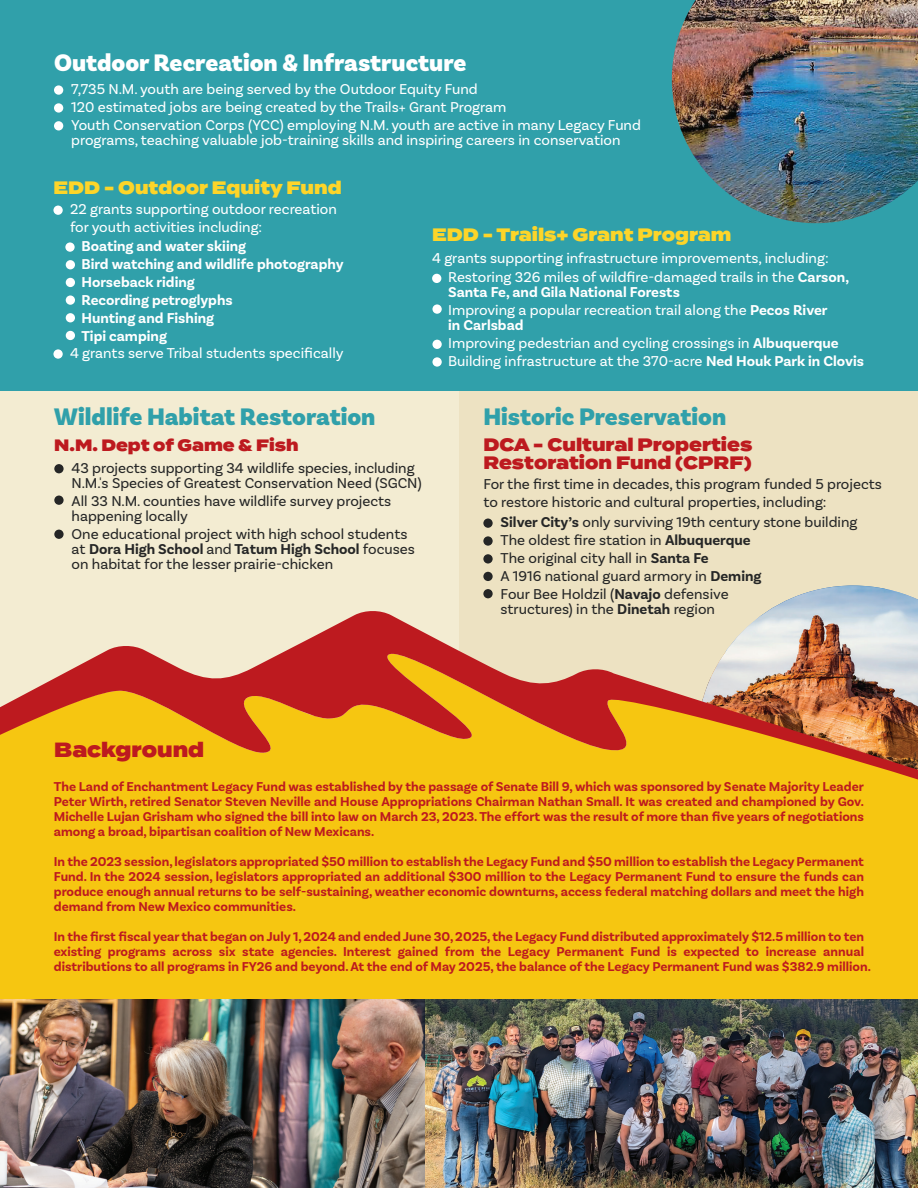
<style>
.page{position:relative;width:918px;height:1188px;background:#f3ecd2}
.page>*{position:absolute;margin:0;border:0;box-sizing:border-box;transform-origin:0 0}
.t1{font:900 25.05px "Basic Sans";color:#30a0aa}
.t2{font:900 25.05px "Basic Sans";color:#fff}
.t3{font:900 20.55px "Termina";color:#bd1a1f;scale:.92 1}
.t4{font:900 18px "Termina";color:#fdd529;scale:.92 1}
.t5{font:900 18px/17.9px "Termina";color:#bd1a1f;scale:.92 1}
.t6{font:900 16.5px "Termina";color:#bd1a1f;scale:.92 1}
.t7{font:15px/18px "Basic Sans";color:#fff}
.t8{font:15px/18px "Basic Sans";color:#252626}
.t9{font:700 15px/18px "Basic Sans";color:#fff}
.t10{font:700 13.5px/15px "Basic Sans";color:#bd1a1f;text-align:justify}
.s1{font-weight:700}
.s2{font-weight:400}
</style>
<div class="page">
<div style="left:459px;top:385px;width:459px;height:415px;background:#ede2c2"></div>
<img style="left:769px;top:586px;width:149px;height:24px">
<div style="left:0;top:810px;width:918px;height:189px;background:#f6c611"></div>
<svg style="left:0;top:610px;width:918px;height:200px"></svg>
<div style="left:0;top:0;width:918px;height:391px;background:#30a0aa"></div>
<div style="left:54px;top:85px;width:9px;height:10px;background:#fff;border-radius:50%"></div>
<div style="left:53px;top:206px;width:10px;height:9px;background:#fff;border-radius:50%"></div>
<svg style="left:53px;top:349px;width:10px;height:10px"></svg>
<div style="left:54px;top:103px;width:9px;height:10px;background:#fff;border-radius:50%"></div>
<svg style="left:65px;top:242px;width:10px;height:10px"></svg>
<div style="left:66px;top:260px;width:9px;height:9px;background:#fff;border-radius:50%"></div>
<div style="left:66px;top:278px;width:9px;height:9px;background:#fff;border-radius:50%"></div>
<div style="left:66px;top:295px;width:9px;height:10px;background:#fff;border-radius:50%"></div>
<div style="left:66px;top:313px;width:9px;height:9px;background:#fff;border-radius:50%"></div>
<div style="left:66px;top:331px;width:9px;height:9px;background:#fff;border-radius:50%"></div>
<div style="left:432px;top:274px;width:9px;height:9px;background:#fff;border-radius:50%"></div>
<svg style="left:432px;top:304px;width:10px;height:10px"></svg>
<div style="left:432px;top:340px;width:10px;height:9px;background:#fff;border-radius:50%"></div>
<svg style="left:432px;top:357px;width:10px;height:10px"></svg>
<div style="left:54px;top:121px;width:9px;height:9px;background:#fff;border-radius:50%"></div>
<img style="left:0;top:999px;width:918px;height:189px">
<div style="left:54px;top:464px;width:10px;height:9px;background:#252626;border-radius:50%"></div>
<div style="left:54px;top:496px;width:10px;height:9px;background:#252626;border-radius:50%"></div>
<div style="left:54px;top:530px;width:10px;height:9px;background:#252626;border-radius:50%"></div>
<div style="left:483px;top:519px;width:10px;height:9px;background:#252626;border-radius:50%"></div>
<svg style="left:483px;top:536px;width:10px;height:10px"></svg>
<svg style="left:483px;top:554px;width:10px;height:10px"></svg>
<div style="left:483px;top:572px;width:10px;height:9px;background:#252626;border-radius:50%"></div>
<div style="left:483px;top:589px;width:10px;height:9px;background:#252626;border-radius:50%"></div>
<img style="left:672px;top:0;width:246px;height:223px">
<h1 class="t2" style="left:54px;top:47px;width:414px">Outdoor Recreation &amp; Infrastructure</h1>
<p class="t7" style="left:71px;top:80px;width:571px">7,735 N.M. youth are being served by the Outdoor Equity Fund<br>120 estimated jobs are being created by the Trails+ Grant Program<br>Youth Conservation Corps (YCC) employing N.M. youth are active in many Legacy Fund</p>
<p class="t7" style="left:71px;top:131px;width:551px">programs, teaching valuable job-training skills and inspiring careers in conservation</p>
<h3 class="t4" style="left:53px;top:175px;width:315px">EDD - Outdoor Equity Fund</h3>
<p class="t7" style="left:70px;top:200px;width:268px">22 grants supporting outdoor recreation for youth activities including:</p>
<p class="t9" style="left:81px;top:237px;width:264px">Boating and water skiing<br>Bird watching and wildlife photography<br>Horseback riding<br>Recording petroglyphs<br>Hunting and Fishing<br>Tipi camping</p>
<p class="t7" style="left:70px;top:344px;width:275px">4 grants serve Tribal students specifically</p>
<h3 class="t4" style="left:432px;top:221px;width:327px">EDD - Trails+ Grant Program</h3>
<p class="t7" style="left:448px;top:248px;width:402px;line-height:19px;text-indent:-16px">4 grants supporting infrastructure improvements, including:<br>Restoring 326 miles of wildfire-damaged trails in the <span class="s1">Carson,</span></p>
<p class="t9" style="left:448px;top:283px;width:381px">Santa Fe, and Gila National Forests<br><span class="s2">Improving a popular recreation trail along the</span> Pecos River</p>
<p class="t7" style="left:448px;top:316px;width:417px"><span class="s1">in Carlsbad<br></span>Improving pedestrian and cycling crossings in <span class="s1">Albuquerque<br></span>Building infrastructure at the 370-acre <span class="s1">Ned Houk Park in Clovis</span></p>
<h1 class="t1" style="left:54px;top:402px;width:323px">Wildlife Habitat Restoration</h1>
<p class="t6" style="left:54px;top:433px;width:267px">N.M. Dept of Game &amp; Fish</p>
<p class="t8" style="left:72px;top:460px;width:352px;line-height:15px">43 projects supporting 34 wildlife species, including<br>N.M.'s Species of Greatest Conservation Need (SGCN)</p>
<p class="t8" style="left:72px;top:493px;width:321px;line-height:15px">All 33 N.M. counties have wildlife survey projects happening locally</p>
<p class="t8" style="left:72px;top:526px;width:345px;line-height:15px">One educational project with high school students at <span class="s1">Dora High School</span> and <span class="s1">Tatum High School</span> focuses on habitat for the lesser prairie-chicken</p>
<p class="t8" style="left:501px;top:513px;width:358px"><span class="s1">Silver City’s</span> only surviving 19th century stone building The oldest fire station in <span class="s1">Albuquerque<br></span>The original city hall in <span class="s1">Santa Fe<br></span>A 1916 national guard armory in <span class="s1">Deming<br></span>Four Bee Holdzil (<span class="s1">Navajo</span> defensive</p>
<p class="t8" style="left:501px;top:600px;width:216px">structures) in the <span class="s1">Dinetah</span> region</p>
<h1 class="t1" style="left:483px;top:402px;width:244px">Historic Preservation</h1>
<h3 class="t5" style="left:483px;top:436px;width:294px">DCA - Cultural Properties<br>Restoration Fund (CPRF)</h3>
<p class="t8" style="left:483px;top:475px;width:400px">For the first time in decades, this program funded 5 projects to restore historic and cultural properties, including:</p>
<h2 class="t3" style="left:54px;top:735px;width:164px">Background</h2>
<p class="t10" style="left:54px;top:779px;width:812px">The Land of Enchantment Legacy Fund was established by the passage of Senate Bill 9, which was sponsored by Senate Majority Leader Peter Wirth, retired Senator Steven Neville and House Appropriations Chairman Nathan Small. It was created and championed by Gov.<br>Michelle Lujan Grisham who signed the bill into law on March 23, 2023. The effort was the result of more than five years of negotiations among a broad, bipartisan coalition of New Mexicans.</p>
<p class="t10" style="left:54px;top:854px;width:812px">In the 2023 session, legislators appropriated $50 million to establish the Legacy Fund and $50 million to establish the Legacy Permanent Fund. In the 2024 session, legislators appropriated an additional $300 million to the Legacy Permanent Fund to ensure the funds can produce enough annual returns to be self-sustaining, weather economic downturns, access federal matching dollars and meet the high demand from New Mexico communities.</p>
<p class="t10" style="left:54px;top:929px;width:819px;text-align:left">In the first fiscal year that began on July 1, 2024 and ended June 30, 2025, the Legacy Fund distributed approximately $12.5 million to ten existing programs across six state agencies. Interest gained from the Legacy Permanent Fund is expected to increase annual distributions to all programs in FY26 and beyond. At the end of May 2025, the balance of the Legacy Permanent Fund was $382.9 million.</p>
</div>
